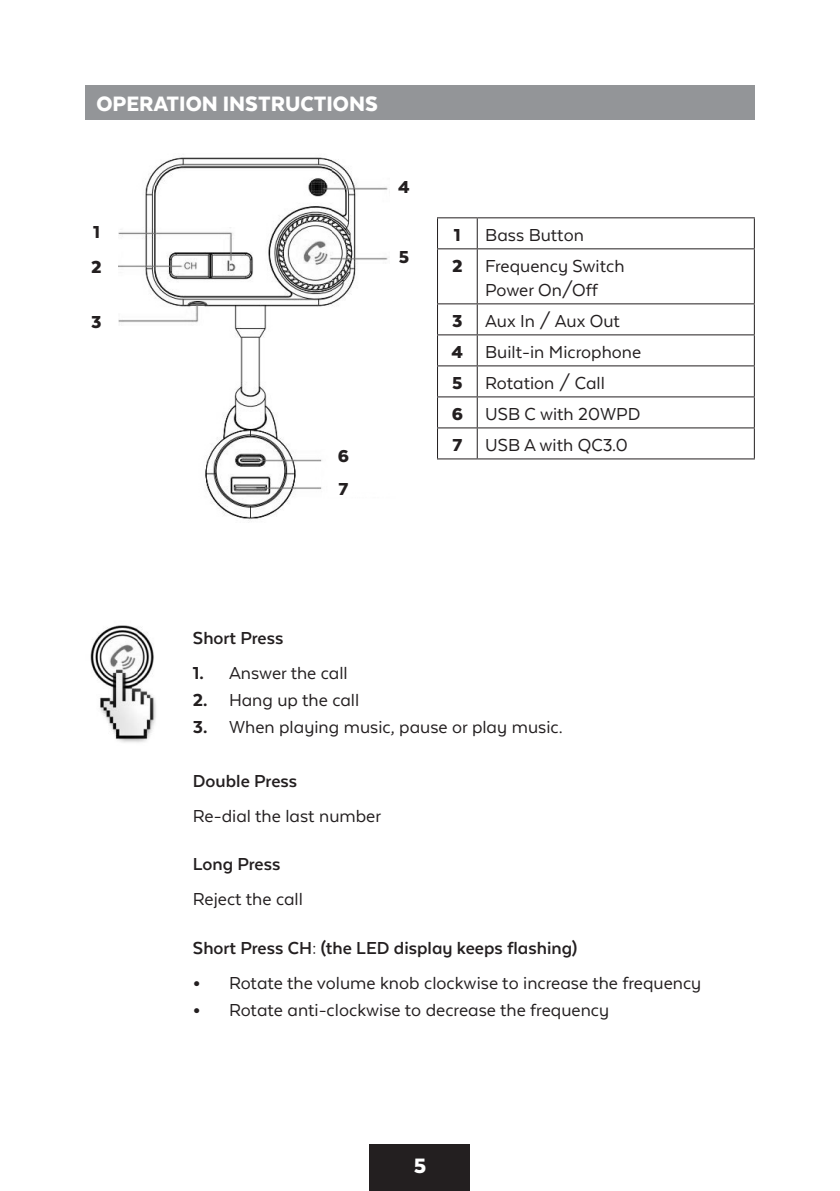
<style>
.page{position:relative;width:840px;height:1191px;background:#fff}
.page>*{position:absolute;margin:0;border:0;box-sizing:border-box;transform-origin:0 0}
.T1{font:900 24px "Texta Alt";color:#fff}
.t1{font:20px/24px "Texta Alt";color:#231f20}
.t2{font:700 20px "Texta Alt";color:#231f20}
.t3{font:900 20px "Texta Alt";color:#231f20}
.s1{font-weight:800}
.s2{font-weight:900;font-size:24px}
</style>
<div class="page">
<div style="left:369px;top:1144px;width:101px;height:47px;background:#231f20"></div>
<hr style="left:437px;top:217px;width:40px;height:1px;background:#231f20">
<hr style="left:437px;top:218px;width:1px;height:30px;background:#231f20">
<hr style="left:477px;top:217px;width:277px;height:1px;background:#231f20">
<hr style="left:476px;top:218px;width:1px;height:30px;background:#231f20">
<hr style="left:753px;top:218px;width:1px;height:30px;background:#231f20">
<hr style="left:437px;top:248px;width:40px;height:1px;background:#231f20">
<hr style="left:437px;top:249px;width:1px;height:54px;background:#231f20">
<hr style="left:477px;top:248px;width:277px;height:1px;background:#231f20">
<hr style="left:476px;top:249px;width:1px;height:54px;background:#231f20">
<hr style="left:753px;top:249px;width:1px;height:54px;background:#231f20">
<hr style="left:437px;top:303px;width:40px;height:1px;background:#231f20">
<hr style="left:437px;top:304px;width:1px;height:30px;background:#231f20">
<hr style="left:477px;top:303px;width:277px;height:1px;background:#231f20">
<hr style="left:476px;top:304px;width:1px;height:30px;background:#231f20">
<hr style="left:753px;top:304px;width:1px;height:30px;background:#231f20">
<hr style="left:437px;top:334px;width:40px;height:1px;background:#231f20">
<hr style="left:437px;top:335px;width:1px;height:30px;background:#231f20">
<hr style="left:477px;top:334px;width:277px;height:1px;background:#231f20">
<hr style="left:476px;top:335px;width:1px;height:30px;background:#231f20">
<hr style="left:753px;top:335px;width:1px;height:30px;background:#231f20">
<hr style="left:437px;top:365px;width:40px;height:1px;background:#231f20">
<hr style="left:437px;top:366px;width:1px;height:30px;background:#231f20">
<hr style="left:477px;top:365px;width:277px;height:1px;background:#231f20">
<hr style="left:476px;top:366px;width:1px;height:30px;background:#231f20">
<hr style="left:753px;top:366px;width:1px;height:30px;background:#231f20">
<hr style="left:437px;top:396px;width:40px;height:1px;background:#231f20">
<hr style="left:437px;top:397px;width:1px;height:30px;background:#231f20">
<hr style="left:477px;top:396px;width:277px;height:1px;background:#231f20">
<hr style="left:476px;top:397px;width:1px;height:30px;background:#231f20">
<hr style="left:753px;top:397px;width:1px;height:30px;background:#231f20">
<hr style="left:437px;top:427px;width:40px;height:1px;background:#231f20">
<hr style="left:437px;top:428px;width:1px;height:30px;background:#231f20">
<hr style="left:477px;top:427px;width:277px;height:1px;background:#231f20">
<hr style="left:476px;top:428px;width:1px;height:30px;background:#231f20">
<hr style="left:753px;top:428px;width:1px;height:30px;background:#231f20">
<hr style="left:437px;top:458px;width:40px;height:1px;background:#231f20">
<hr style="left:477px;top:458px;width:277px;height:1px;background:#231f20">
<div style="left:85px;top:85px;width:669px;height:35px;background:#939598"></div>
<img style="left:118px;top:157px;width:271px;height:364px">
<img style="left:90px;top:625px;width:66px;height:118px">
<p class="T1" style="left:96px;top:92px;width:283px">OPERATION INSTRUCTIONS</p>
<p class="t3" style="left:93px;top:222px;width:8px">1</p>
<p class="t3" style="left:91px;top:257px;width:12px">2</p>
<p class="t3" style="left:91px;top:311px;width:12px">3</p>
<p class="t3" style="left:398px;top:177px;width:13px">4</p>
<p class="t3" style="left:399px;top:247px;width:12px">5</p>
<p class="t3" style="left:337px;top:446px;width:13px">6</p>
<p class="t3" style="left:338px;top:478px;width:11px">7</p>
<p class="t3" style="left:453px;top:224px;width:8px">1</p>
<p class="t1" style="left:485px;top:223px;width:100px">Bass Button</p>
<p class="t3" style="left:452px;top:255px;width:12px">2</p>
<p class="t1" style="left:485px;top:254px;width:141px">Frequency Switch<br>Power On/Off</p>
<p class="t3" style="left:452px;top:310px;width:12px">3</p>
<p class="t1" style="left:485px;top:309px;width:136px">Aux In / Aux Out</p>
<p class="t3" style="left:451px;top:341px;width:13px">4</p>
<p class="t1" style="left:485px;top:340px;width:157px">Built-in Microphone</p>
<p class="t3" style="left:452px;top:372px;width:12px">5</p>
<p class="t1" style="left:485px;top:371px;width:121px">Rotation / Call</p>
<p class="t3" style="left:451px;top:403px;width:13px">6</p>
<p class="t1" style="left:485px;top:402px;width:156px">USB C with 20WPD</p>
<p class="t3" style="left:452px;top:434px;width:11px">7</p>
<p class="t1" style="left:485px;top:433px;width:144px">USB A with QC3.0</p>
<p class="t2" style="left:193px;top:628px;width:92px">Short Press</p>
<p class="t1" style="left:193px;top:661px;width:156px"><span class="s1">1.</span> Answer the call</p>
<p class="t1" style="left:193px;top:688px;width:168px"><span class="s1">2.</span> Hang up the call</p>
<p class="t1" style="left:193px;top:715px;width:371px"><span class="s1">3.</span> When playing music, pause or play music.</p>
<p class="t2" style="left:193px;top:771px;width:106px">Double Press</p>
<p class="t1" style="left:193px;top:804px;width:189px">Re-dial the last number</p>
<p class="t2" style="left:193px;top:853px;width:89px">Long Press</p>
<p class="t1" style="left:193px;top:887px;width:111px">Reject the call</p>
<p class="t2" style="left:193px;top:937px;width:385px">Short Press CH: (the LED display keeps flashing)</p>
<p class="t1" style="left:193px;top:971px;width:509px"><span class="s2">•</span> Rotate the volume knob clockwise to increase the frequency</p>
<p class="t1" style="left:193px;top:998px;width:417px"><span class="s2">•</span> Rotate anti-clockwise to decrease the frequency</p>
<p class="T1" style="left:413px;top:1153px;width:14px">5</p>
</div>
